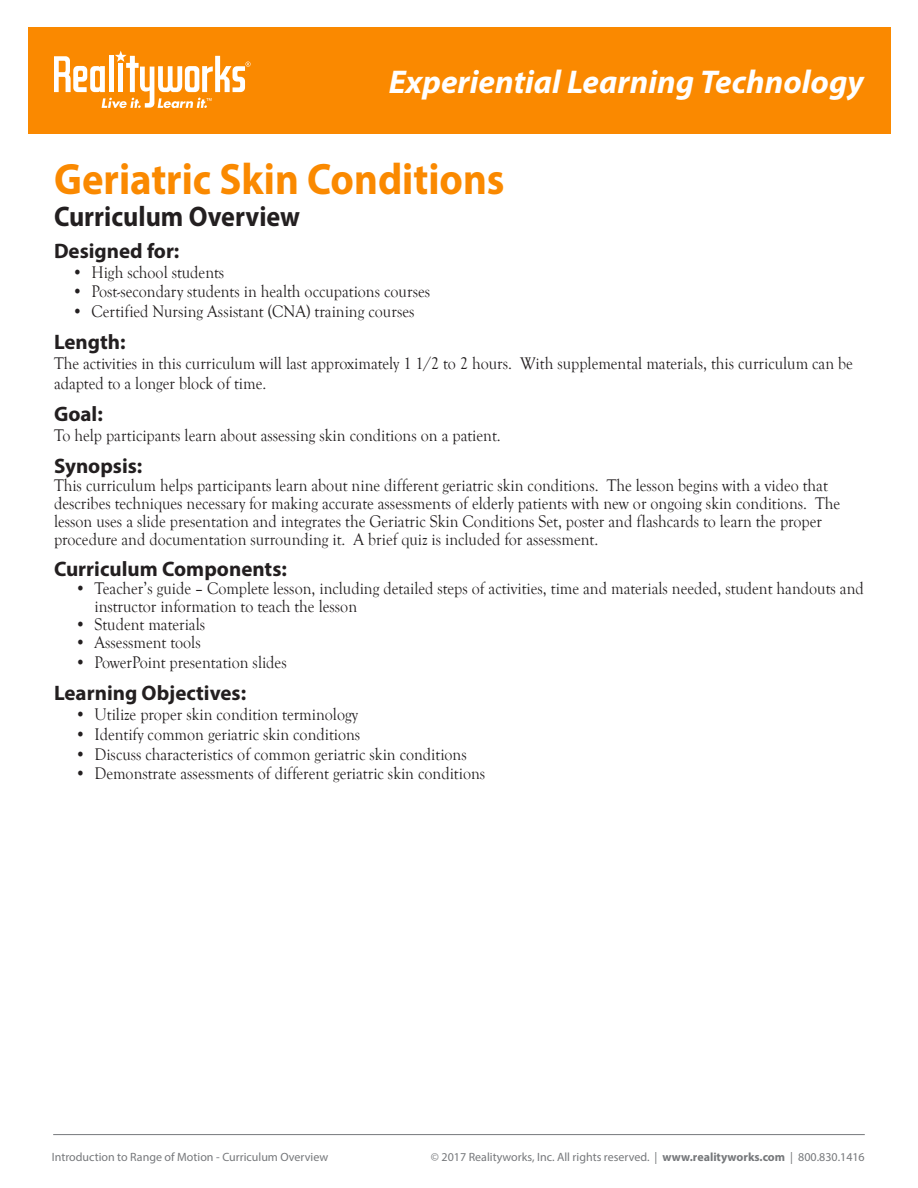
<style>
.page{position:relative;width:918px;height:1188px;background:#fff}
.page>*{position:absolute;margin:0;border:0;box-sizing:border-box;transform-origin:0 0}
.t1{font:700 44.1px "Myriad Pro";color:#fa8900;scale:.92 1}
.t2{font:italic 700 33px "Myriad Pro";color:#fff}
.t3{font:700 28.35px "Myriad Pro";color:#231f20;scale:.92 1}
.Small_header{font:700 21px "Myriad Pro";color:#231f20}
.t4{font:17.4px/18px "Goudy Old Style T";color:#231f20;scale:.92 1}
.t5{font:12px "Myriad Pro";color:#76787b}
.s1{font-weight:700}
</style>
<div class="page">
<hr style="left:53px;top:1134px;width:812px;height:1px;background:#76787b">
<div style="left:28px;top:27px;width:863px;height:107px;background:#fa8900"></div>
<svg style="left:54px;top:51px;width:197px;height:57px"></svg>
<p class="t2" style="left:389px;top:60px;width:477px">Experiential Learning Technology</p>
<p class="t1" style="left:54px;top:150px;width:491px">Geriatric Skin Conditions</p>
<p class="t3" style="left:54px;top:198px;width:269px">Curriculum Overview</p>
<p class="Small_header" style="left:54px;top:237px;width:127px">Designed for:</p>
<p class="t4" style="left:72px;top:263px;width:167px">• High school students</p>
<p class="t4" style="left:72px;top:283px;width:391px">• Post-secondary students in health occupations courses</p>
<p class="t4" style="left:72px;top:303px;width:374px">• Certified Nursing Assistant (CNA) training courses</p>
<p class="Small_header" style="left:54px;top:328px;width:73px">Length:</p>
<p class="t4" style="left:54px;top:354px;width:870px;line-height:19.8px">The activities in this curriculum will last approximately 1 1/2 to 2 hours. With supplemental materials, this curriculum can be adapted to a longer block of time.</p>
<p class="Small_header" style="left:54px;top:400px;width:50px">Goal:</p>
<p class="t4" style="left:54px;top:426px;width:487px">To help participants learn about assessing skin conditions on a patient.</p>
<p class="Small_header" style="left:54px;top:452px;width:90px">Synopsis:</p>
<p class="t4" style="left:54px;top:476px;width:856px">This curriculum helps participants learn about nine different geriatric skin conditions. The lesson begins with a video that describes techniques necessary for making accurate assessments of elderly patients with new or ongoing skin conditions. The lesson uses a slide presentation and integrates the Geriatric Skin Conditions Set, poster and flashcards to learn the proper procedure and documentation surrounding it. A brief quiz is included for assessment.</p>
<p class="Small_header" style="left:54px;top:556px;width:234px">Curriculum Components:</p>
<p class="t4" style="left:94px;top:580px;width:838px;text-indent:-20px">• Teacher’s guide – Complete lesson, including detailed steps of activities, time and materials needed, student handouts and instructor information to teach the lesson</p>
<p class="t4" style="left:75px;top:616px;width:143px">• Student materials</p>
<p class="t4" style="left:75px;top:634px;width:138px">• Assessment tools</p>
<p class="t4" style="left:75px;top:654px;width:232px">• PowerPoint presentation slides</p>
<p class="Small_header" style="left:54px;top:679px;width:194px">Learning Objectives:</p>
<p class="t4" style="left:75px;top:706px;width:309px">• Utilize proper skin condition terminology</p>
<p class="t4" style="left:75px;top:725px;width:312px">• Identify common geriatric skin conditions</p>
<p class="t4" style="left:75px;top:745px;width:427px">• Discuss characteristics of common geriatric skin conditions</p>
<p class="t4" style="left:75px;top:765px;width:447px">• Demonstrate assessments of different geriatric skin conditions</p>
<p class="t5" style="left:52px;top:1150px;width:278px">Introduction to Range of Motion - Curriculum Overview</p>
<p class="t5" style="left:431px;top:1150px;width:435px">© 2017 Realityworks, Inc. All rights reserved. | <span class="s1">www.realityworks.com</span> | 800.830.1416</p>
</div>
